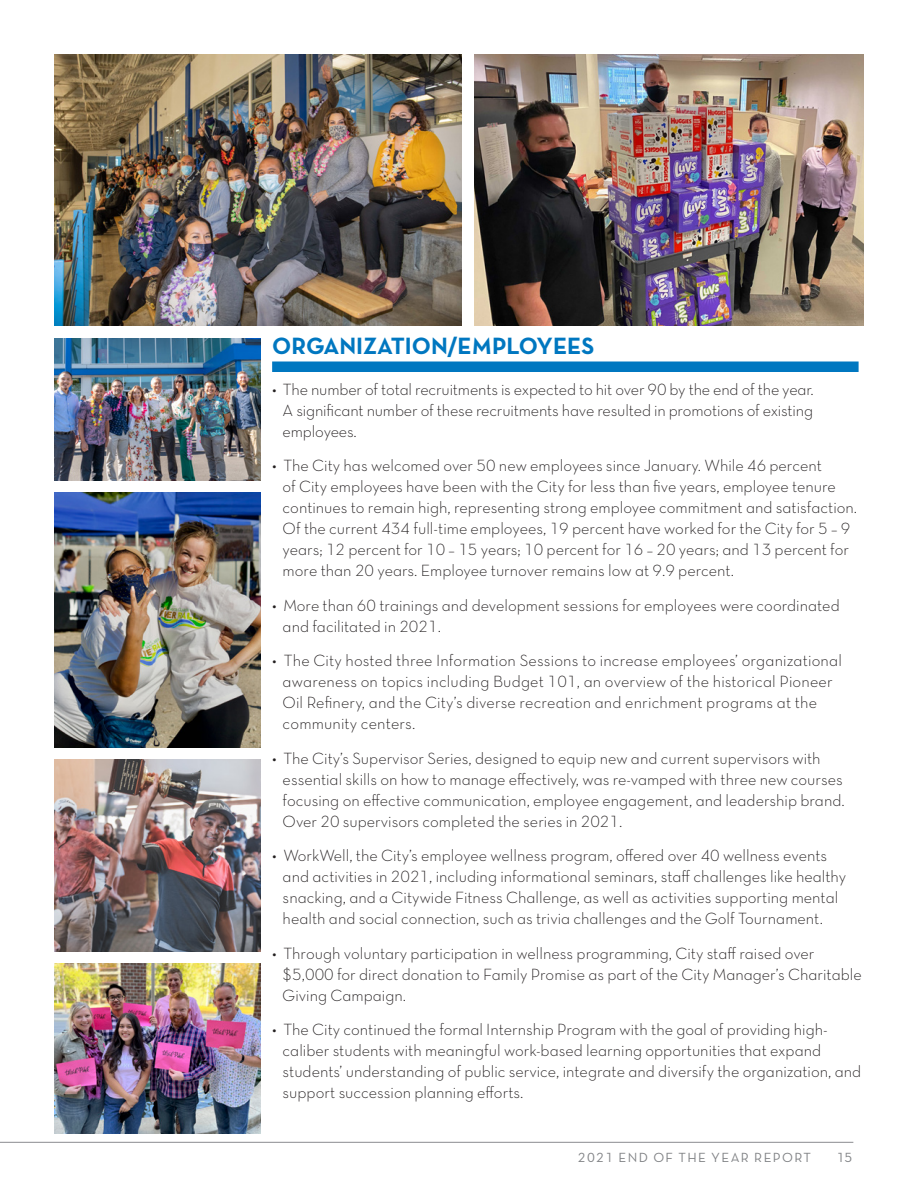
<style>
.page{position:relative;width:918px;height:1188px;background:#fff}
.page>*{position:absolute;margin:0;border:0;box-sizing:border-box;transform-origin:0 0}
.t1{font:24px "Neutra Text TF Bold Alt";color:#0077c0}
.Body_Text{font:16.5px/21px "Neutra Text TF Light Alt";color:#231f20}
.t2{font:13.5px "Neutra Text TF Book Alt";letter-spacing:.1em;color:#808285}
</style>
<div class="page">
<hr style="left:0;top:1142px;width:853px;height:1px;background:#8a8c8f">
<img style="left:474px;top:54px;width:390px;height:272px">
<img style="left:54px;top:493px;width:207px;height:255px">
<div style="left:272px;top:362px;width:587px;height:10px;background:#0077c0"></div>
<img style="left:54px;top:54px;width:408px;height:272px">
<img style="left:54px;top:338px;width:207px;height:142px">
<img style="left:54px;top:760px;width:207px;height:191px">
<img style="left:54px;top:963px;width:207px;height:171px">
<p class="t1" style="left:272px;top:330px;width:324px">ORGANIZATION/EMPLOYEES</p>
<p class="Body_Text" style="left:283px;top:378px;width:533px;text-align:justify;text-indent:-10px">• The number of total recruitments is expected to hit over 90 by the end of the year.<br>A significant number of these recruitments have resulted in promotions of existing employees.</p>
<p class="Body_Text" style="left:283px;top:455px;width:576px;text-indent:-10px">• The City has welcomed over 50 new employees since January. While 46 percent<br>of City employees have been with the City for less than five years, employee tenure continues to remain high, representing strong employee commitment and satisfaction.<br>Of the current 434 full-time employees, 19 percent have worked for the City for 5 – 9 years; 12 percent for 10 – 15 years; 10 percent for 16 – 20 years; and 13 percent for more than 20 years. Employee turnover remains low at 9.9 percent.</p>
<p class="Body_Text" style="left:283px;top:594px;width:559px;text-indent:-10px">• More than 60 trainings and development sessions for employees were coordinated and facilitated in 2021.</p>
<p class="Body_Text" style="left:283px;top:650px;width:561px;text-indent:-10px">• The City hosted three Information Sessions to increase employees’ organizational awareness on topics including Budget 101, an overview of the historical Pioneer Oil Refinery, and the City’s diverse recreation and enrichment programs at the community centers.</p>
<p class="Body_Text" style="left:283px;top:747px;width:564px;text-indent:-10px">• The City’s Supervisor Series, designed to equip new and current supervisors with essential skills on how to manage effectively, was re-vamped with three new courses focusing on effective communication, employee engagement, and leadership brand.<br>Over 20 supervisors completed the series in 2021.</p>
<p class="Body_Text" style="left:283px;top:845px;width:565px;text-indent:-10px">• WorkWell, the City’s employee wellness program, offered over 40 wellness events and activities in 2021, including informational seminars, staff challenges like healthy snacking, and a Citywide Fitness Challenge, as well as activities supporting mental health and social connection, such as trivia challenges and the Golf Tournament.</p>
<p class="Body_Text" style="left:283px;top:942px;width:581px;text-indent:-10px">• Through voluntary participation in wellness programming, City staff raised over $5,000 for direct donation to Family Promise as part of the City Manager’s Charitable<br>Giving Campaign.</p>
<p class="Body_Text" style="left:283px;top:1019px;width:580px;text-indent:-10px">• The City continued the formal Internship Program with the goal of providing high&shy;caliber students with meaningful work-based learning opportunities that expand students’ understanding of public service, integrate and diversify the organization, and support succession planning efforts.</p>
<p class="t2" style="left:578px;top:1149px;width:235px">2021 END OF THE YEAR REPORT</p>
<p class="t2" style="left:837px;top:1149px;width:17px">15</p>
</div>
